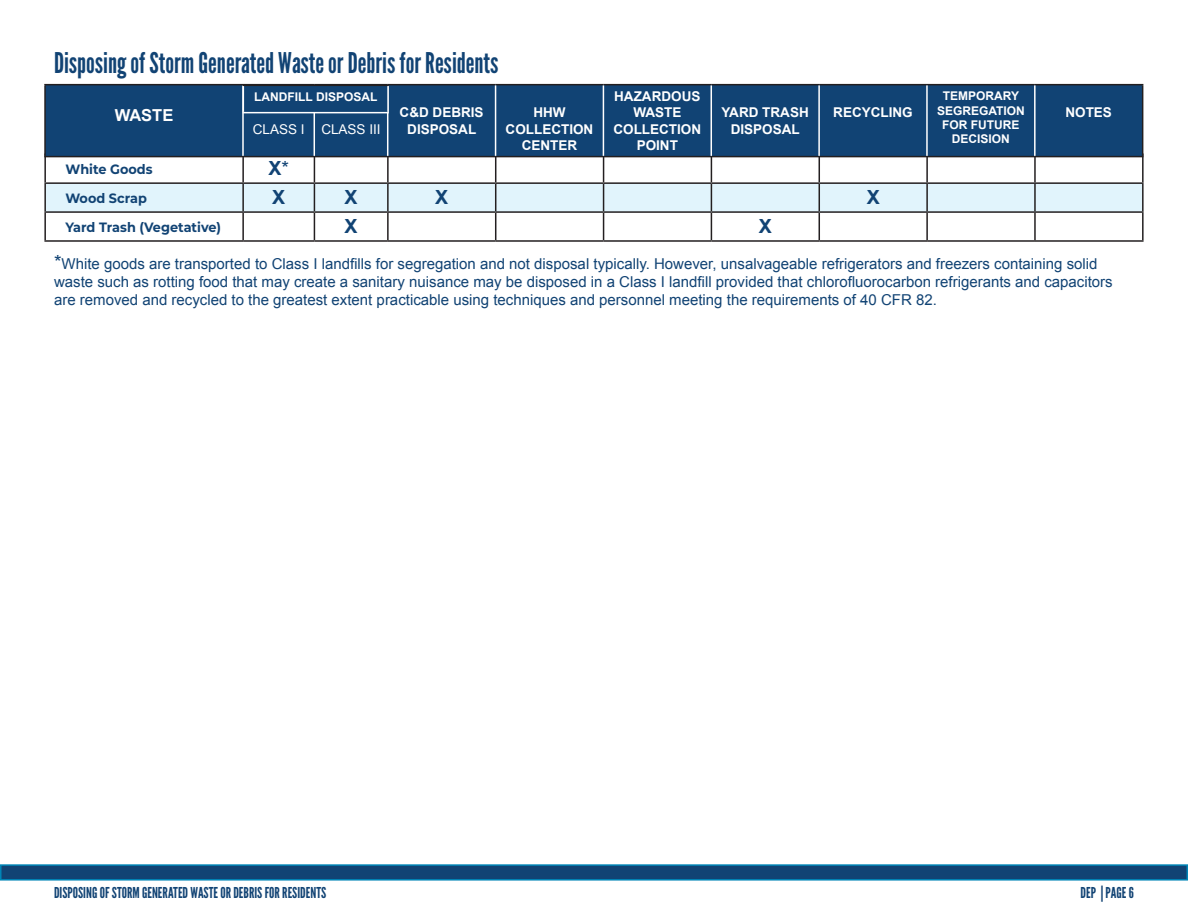
<style>
.page{position:relative;width:1188px;height:918px;background:#fff}
.page>*{position:absolute;margin:0;border:0;box-sizing:border-box;transform-origin:0 0}
.t1{font:28.5px "League Gothic";color:#114374;scale:.95 1}
.t2{font:700 19.5px "Arial";color:#114374}
.t3{font:700 16.5px "Arial";color:#fff}
.t4{font:15px/18px "Arial";color:#114374}
.t5{font:15px "League Gothic";color:#114374}
.t6{font:700 13.5px/16.2px "Arial";color:#fff;text-align:center}
.t7{font:700 13.5px "Montserrat";color:#114374;scale:.95 1}
.t8{font:13.5px "Arial";color:#fff}
.t9{font:700 12px/14.4px "Arial";color:#fff;text-align:center}
.s1{font-weight:400}
.s2{font-size:19.5px}
</style>
<div class="page">
<div style="left:1px;top:865px;width:1186px;height:15px;background:#114374"></div>
<div style="left:0;top:864px;width:1188px;height:17px;border:2px solid #0085b7"></div>
<hr style="left:44px;top:155px;width:2px;height:27px;background:#231f20">
<hr style="left:1035px;top:153px;width:109px;height:2px;background:#231f20">
<hr style="left:1142px;top:155px;width:2px;height:27px;background:#231f20">
<hr style="left:44px;top:182px;width:199px;height:2px;background:#231f20">
<hr style="left:44px;top:184px;width:2px;height:27px;background:#231f20">
<hr style="left:1035px;top:182px;width:109px;height:2px;background:#231f20">
<hr style="left:1142px;top:184px;width:2px;height:27px;background:#231f20">
<hr style="left:44px;top:211px;width:199px;height:2px;background:#231f20">
<hr style="left:44px;top:213px;width:2px;height:27px;background:#231f20">
<svg style="left:45px;top:157px;width:1098px;height:83px"></svg>
<hr style="left:927px;top:211px;width:108px;height:2px;background:#231f20">
<hr style="left:926px;top:213px;width:2px;height:27px;background:#231f20">
<hr style="left:1035px;top:211px;width:109px;height:2px;background:#231f20">
<hr style="left:1034px;top:213px;width:2px;height:27px;background:#231f20">
<hr style="left:1142px;top:213px;width:2px;height:27px;background:#231f20">
<hr style="left:44px;top:240px;width:199px;height:2px;background:#231f20">
<hr style="left:243px;top:240px;width:71px;height:2px;background:#231f20">
<hr style="left:314px;top:240px;width:74px;height:2px;background:#231f20">
<hr style="left:388px;top:240px;width:108px;height:2px;background:#231f20">
<hr style="left:496px;top:240px;width:108px;height:2px;background:#231f20">
<hr style="left:604px;top:240px;width:107px;height:2px;background:#231f20">
<hr style="left:711px;top:240px;width:108px;height:2px;background:#231f20">
<hr style="left:819px;top:240px;width:108px;height:2px;background:#231f20">
<hr style="left:927px;top:240px;width:108px;height:2px;background:#231f20">
<hr style="left:1035px;top:240px;width:109px;height:2px;background:#231f20">
<div style="left:46px;top:85px;width:1096px;height:71px;background:#114374"></div>
<hr style="left:44px;top:84px;width:199px;height:1px;background:#231f20">
<hr style="left:44px;top:85px;width:2px;height:71px;background:#231f20">
<hr style="left:243px;top:84px;width:71px;height:1px;background:#231f20">
<hr style="left:314px;top:84px;width:74px;height:1px;background:#231f20">
<hr style="left:388px;top:84px;width:108px;height:1px;background:#231f20">
<hr style="left:496px;top:84px;width:107px;height:1px;background:#231f20">
<hr style="left:603px;top:84px;width:108px;height:1px;background:#231f20">
<hr style="left:711px;top:84px;width:108px;height:1px;background:#231f20">
<hr style="left:819px;top:84px;width:108px;height:1px;background:#231f20">
<hr style="left:927px;top:84px;width:108px;height:1px;background:#231f20">
<hr style="left:1035px;top:84px;width:108px;height:1px;background:#231f20">
<hr style="left:1142px;top:85px;width:1px;height:71px;background:#231f20">
<hr style="left:44px;top:156px;width:199px;height:1px;background:#231f20">
<hr style="left:243px;top:156px;width:71px;height:1px;background:#231f20">
<hr style="left:314px;top:156px;width:74px;height:1px;background:#231f20">
<hr style="left:388px;top:156px;width:108px;height:1px;background:#231f20">
<hr style="left:496px;top:156px;width:107px;height:1px;background:#231f20">
<hr style="left:603px;top:156px;width:108px;height:1px;background:#231f20">
<hr style="left:711px;top:156px;width:108px;height:1px;background:#231f20">
<hr style="left:819px;top:156px;width:108px;height:1px;background:#231f20">
<hr style="left:927px;top:156px;width:108px;height:1px;background:#231f20">
<hr style="left:1035px;top:156px;width:108px;height:1px;background:#231f20">
<hr style="left:242px;top:85px;width:2px;height:71px;background:#fff">
<hr style="left:314px;top:85px;width:1px;height:71px;background:#fff">
<hr style="left:387px;top:85px;width:1px;height:71px;background:#fff">
<hr style="left:495px;top:85px;width:1px;height:71px;background:#fff">
<hr style="left:603px;top:85px;width:1px;height:71px;background:#fff">
<hr style="left:711px;top:85px;width:1px;height:71px;background:#fff">
<hr style="left:818px;top:85px;width:2px;height:71px;background:#fff">
<hr style="left:926px;top:85px;width:2px;height:71px;background:#fff">
<hr style="left:1034px;top:85px;width:2px;height:71px;background:#fff">
<div style="left:243px;top:85px;width:145px;height:28px;background:#114374"></div>
<hr style="left:243px;top:85px;width:146px;height:1px;background:#231f20">
<svg style="left:243px;top:86px;width:1px;height:26px"></svg>
<hr style="left:387px;top:86px;width:2px;height:26px;background:#fff">
<hr style="left:243px;top:112px;width:146px;height:1px;background:#fff">
<p class="t1" style="left:54px;top:46px;width:469px">Disposing of Storm Generated Waste or Debris for Residents</p>
<p class="t3" style="left:115px;top:104px;width:60px">WASTE</p>
<p class="t9" style="left:254px;top:90px;width:125px">LANDFILL DISPOSAL</p>
<p class="t8" style="left:253px;top:120px;width:53px">CLASS I</p>
<p class="t8" style="left:321px;top:120px;width:61px">CLASS III</p>
<p class="t6" style="left:400px;top:105px;width:85px">C&amp;D DEBRIS<br>DISPOSAL</p>
<p class="t6" style="left:506px;top:105px;width:89px">HHW<br>COLLECTION<br>CENTER</p>
<p class="t6" style="left:613px;top:89px;width:89px">HAZARDOUS<br>WASTE<br>COLLECTION<br>POINT</p>
<p class="t6" style="left:722px;top:105px;width:89px">YARD TRASH<br>DISPOSAL</p>
<p class="t6" style="left:833px;top:105px;width:81px">RECYCLING</p>
<p class="t9" style="left:937px;top:89px;width:89px">TEMPORARY<br>SEGREGATION<br>FOR FUTURE<br>DECISION</p>
<p class="t6" style="left:1065px;top:105px;width:48px">NOTES</p>
<p class="t7" style="left:65px;top:160px;width:93px">White Goods</p>
<p class="t2" style="left:268px;top:155px;width:22px">X<span class="s1">*</span></p>
<p class="t7" style="left:65px;top:188px;width:87px">Wood Scrap</p>
<p class="t2" style="left:272px;top:184px;width:15px">X</p>
<p class="t2" style="left:345px;top:184px;width:15px">X</p>
<p class="t2" style="left:435px;top:184px;width:15px">X</p>
<p class="t2" style="left:867px;top:184px;width:15px">X</p>
<p class="t7" style="left:65px;top:217px;width:165px">Yard Trash (Vegetative)</p>
<p class="t2" style="left:345px;top:213px;width:15px">X</p>
<p class="t2" style="left:759px;top:213px;width:15px">X</p>
<p class="t4" style="left:54px;top:255px;width:1060px"><span class="s2">*</span>White goods are transported to Class I landfills for segregation and not disposal typically. However, unsalvageable refrigerators and freezers containing solid waste such as rotting food that may create a sanitary nuisance may be disposed in a Class I landfill provided that chlorofluorocarbon refrigerants and capacitors are removed and recycled to the greatest extent practicable using techniques and personnel meeting the requirements of 40 CFR 82.</p>
<p class="t5" style="left:54px;top:883px;width:274px">DISPOSING OF STORM GENERATED WASTE OR DEBRIS FOR RESIDENTS</p>
<p class="t5" style="left:1081px;top:883px;width:55px">DEP | PAGE 6</p>
</div>
